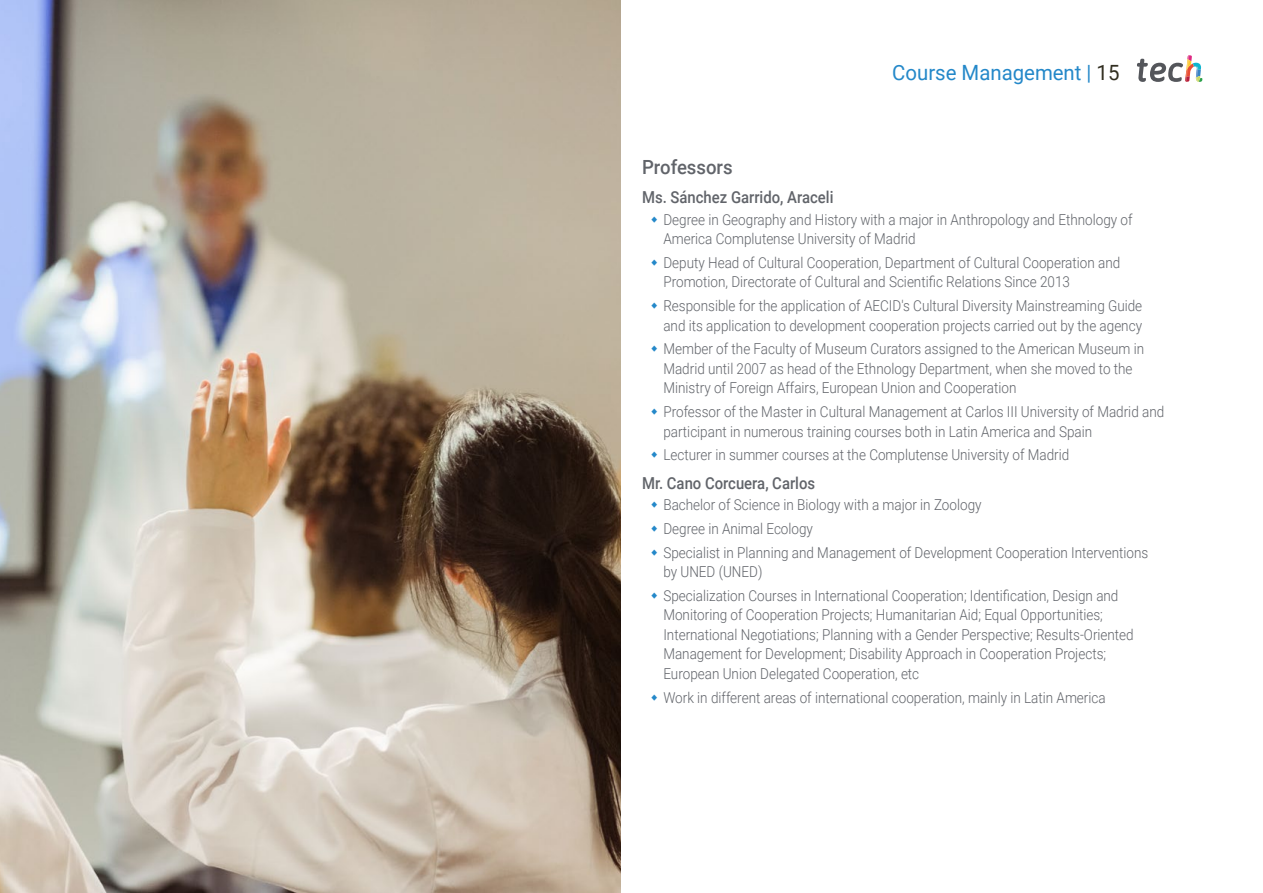
<style>
.page{position:relative;width:1263px;height:893px;background:#fff}
.page>*{position:absolute;margin:0;border:0;box-sizing:border-box;transform-origin:0 0}
.t1{font:21px "Roboto";color:#2488c9}
.t2{font:500 19.5px "Roboto";color:#61646a;scale:.95 1}
.t3{font:500 16.5px "Roboto";color:#61646a;scale:.9 1}
.t4{font:300 15px/19.5px "Roboto";color:#61646a;scale:.9 1}
.s1{color:#312e20}
</style>
<div class="page">
<svg style="left:1137px;top:55px;width:65px;height:27px"></svg>
<img style="left:0;top:0;width:621px;height:893px">
<h1 class="t1" style="left:892px;top:57px;width:229px">Course Management | <span class="s1">15</span></h1>
<h2 class="t2" style="left:642px;top:153px;width:97px">Professors</h2>
<p class="t3" style="left:642px;top:186px;width:214px">Ms. Sánchez Garrido, Araceli</p>
<p class="t4" style="left:663px;top:209px;width:523px">Degree in Geography and History with a major in Anthropology and Ethnology of<br>America Complutense University of Madrid</p>
<p class="t4" style="left:663px;top:252px;width:509px">Deputy Head of Cultural Cooperation, Department of Cultural Cooperation and<br>Promotion, Directorate of Cultural and Scientific Relations Since 2013</p>
<p class="t4" style="left:663px;top:296px;width:534px">Responsible for the application of AECID's Cultural Diversity Mainstreaming Guide and its application to development cooperation projects carried out by the agency</p>
<p class="t4" style="left:663px;top:339px;width:536px">Member of the Faculty of Museum Curators assigned to the American Museum in<br>Madrid until 2007 as head of the Ethnology Department, when she moved to the<br>Ministry of Foreign Affairs, European Union and Cooperation</p>
<p class="t4" style="left:663px;top:402px;width:558px">Professor of the Master in Cultural Management at Carlos III University of Madrid and participant in numerous training courses both in Latin America and Spain</p>
<p class="t4" style="left:663px;top:445px;width:453px">Lecturer in summer courses at the Complutense University of Madrid</p>
<p class="t3" style="left:642px;top:471px;width:194px">Mr. Cano Corcuera, Carlos</p>
<p class="t4" style="left:663px;top:492px;width:540px;line-height:23.7px">Bachelor of Science in Biology with a major in Zoology<br>Degree in Animal Ecology<br>Specialist in Planning and Management of Development Cooperation Interventions</p>
<p class="t4" style="left:663px;top:559px;width:507px;line-height:23.7px">by UNED (UNED)<br>Specialization Courses in International Cooperation; Identification, Design and</p>
<p class="t4" style="left:663px;top:605px;width:524px">Monitoring of Cooperation Projects; Humanitarian Aid; Equal Opportunities; International Negotiations; Planning with a Gender Perspective; Results-Oriented Management for Development; Disability Approach in Cooperation Projects; European Union Delegated Cooperation, etc</p>
<p class="t4" style="left:663px;top:687px;width:493px">Work in different areas of international cooperation, mainly in Latin America</p>
</div>
